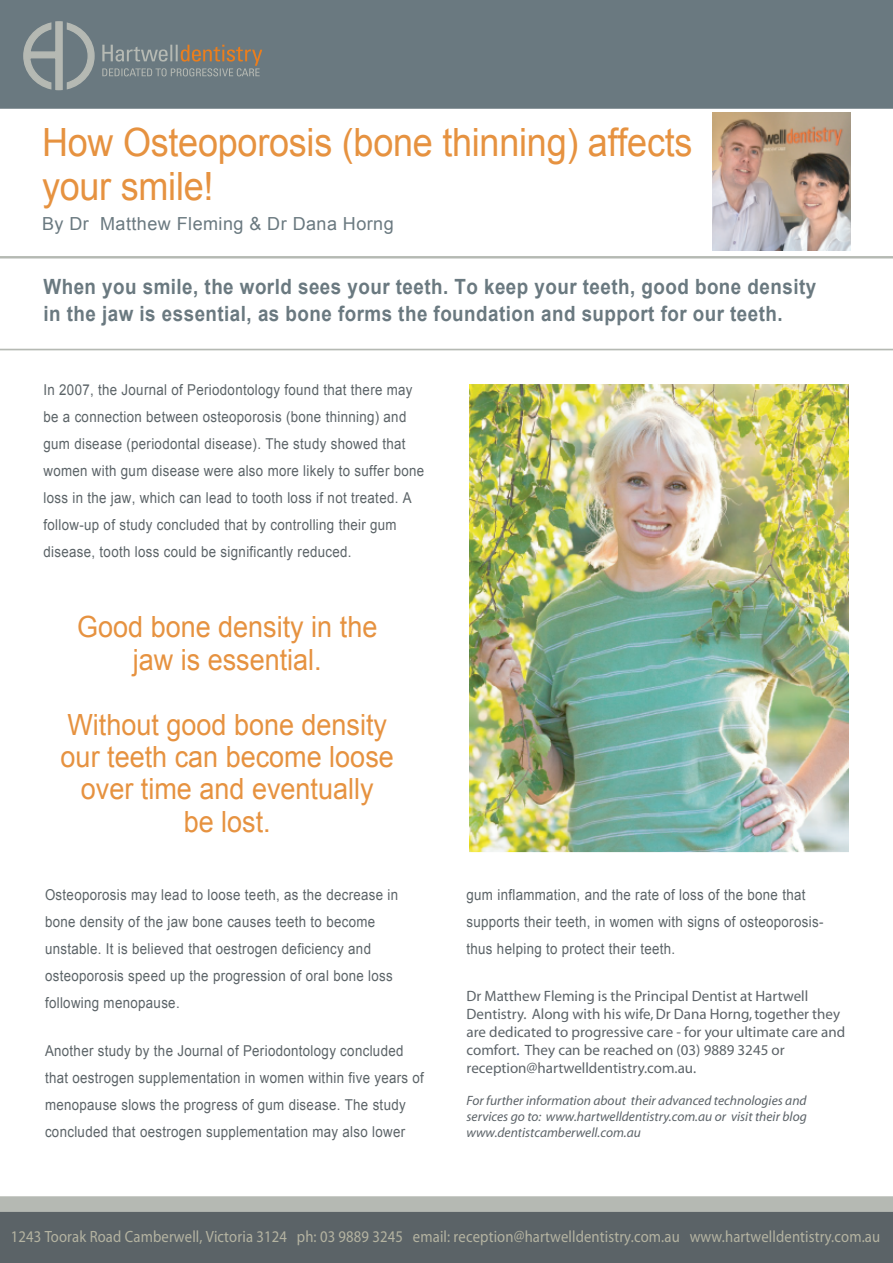
<style>
.page{position:relative;width:893px;height:1263px;background:#fff}
.page>*{position:absolute;margin:0;border:0;box-sizing:border-box;transform-origin:0 0}
.t1{font:39px/43.2px "Arial";letter-spacing:-.005em;color:#e69240;scale:.92 1}
.t2{font:29.25px/32.4px "Arial";color:#e69240;text-align:center;scale:.92 1}
.t3{font:700 21px/27px "Arial";letter-spacing:.025em;color:#6a7980;scale:.9 1}
.t4{font:18px "Arial";letter-spacing:.025em;color:#6a7980}
.t5{font:condensed 16.35px "Univers";letter-spacing:.01em;color:#b4b3a1;scale:.9 1}
.t6{font:15px/27px "Arial";letter-spacing:.025em;color:#5b6367;scale:.89 1}
.t7{font:15px/18px "Myriad";color:#5c6368}
.t8{font:italic 13.5px/16.2px "Myriad";color:#5c6368;text-align:justify}
.s1{color:#44567f}
</style>
<div class="page">
<div style="left:0;top:1196px;width:893px;height:16px;background:#b5b9b3"></div>
<div style="left:0;top:0;width:893px;height:109px;background:#6a7980"></div>
<div style="left:0;top:1212px;width:893px;height:51px;background:#5b6367"></div>
<svg style="left:23px;top:21px;width:72px;height:70px"></svg>
<svg style="left:102px;top:45px;width:160px;height:31px"></svg>
<hr style="left:0;top:256px;width:893px;height:2px;background:#b5b9b3">
<hr style="left:0;top:349px;width:893px;height:1px;background:#b5b9b3">
<img style="left:470px;top:384px;width:379px;height:468px">
<img style="left:712px;top:112px;width:138px;height:138px">
<h1 class="t1" style="left:42px;top:121px;width:709px">How Osteoporosis (bone thinning) affects your smile!</h1>
<p class="t4" style="left:42px;top:211px;width:353px">By Dr Matthew Fleming &amp; Dr Dana Horng</p>
<h3 class="t3" style="left:44px;top:274px;width:860px">When you smile, the world sees your teeth. To keep your teeth, good bone density in the jaw is essential, as bone forms the foundation and support for our teeth.</h3>
<p class="t6" style="left:44px;top:376px;width:429px">In 2007, the Journal of Periodontology found that there may be a connection between osteoporosis (bone thinning) and gum disease (periodontal disease). The study showed that women with gum disease were also more likely to suffer bone loss in the jaw, which can lead to tooth loss if not treated. A follow-up of study concluded that by controlling their gum disease, tooth loss could be significantly reduced.</p>
<h2 class="t2" style="left:77px;top:611px;width:328px">Good bone density in the jaw is essential.</h2>
<h2 class="t2" style="left:61px;top:708px;width:364px">Without good bone density our teeth can become loose over time and eventually<br>be lost.</h2>
<p class="t6" style="left:45px;top:882px;width:398px">Osteoporosis may lead to loose teeth, as the decrease in bone density of the jaw bone causes teeth to become unstable. It is believed that oestrogen deficiency and osteoporosis speed up the progression of oral bone loss following menopause.</p>
<p class="t6" style="left:45px;top:1038px;width:427px">Another study by the Journal of Periodontology concluded that oestrogen supplementation in women within five years of menopause slows the progress of gum disease. The study concluded that oestrogen supplementation may also lower</p>
<p class="t6" style="left:466px;top:882px;width:402px">gum inflammation, and the rate of loss of the bone that supports their teeth, in women with signs of osteoporosis&shy;thus helping to protect their teeth.</p>
<p class="t7" style="left:466px;top:987px;width:380px">Dr Matthew Fleming is the Principal Dentist at Hartwell Dentistry. Along with his wife, Dr Dana Horng, together they are dedicated to progressive care - for your ultimate care and comfort<span class="s1">.</span> They can be reached on (03) 9889 3245 or reception@hartwelldentistry.com.au.</p>
<p class="t8" style="left:466px;top:1093px;width:342px">For further information about their advanced technologies and services go to: www.hartwelldentistry.com.au or visit their blog www.dentistcamberwell.com.au</p>
<p class="t5" style="left:11px;top:1228px;width:967px">1243 Toorak Road Camberwell, Victoria 3124 ph: 03 9889 3245 email: reception@hartwelldentistry.com.au www.hartwelldentistry.com.au</p>
</div>
